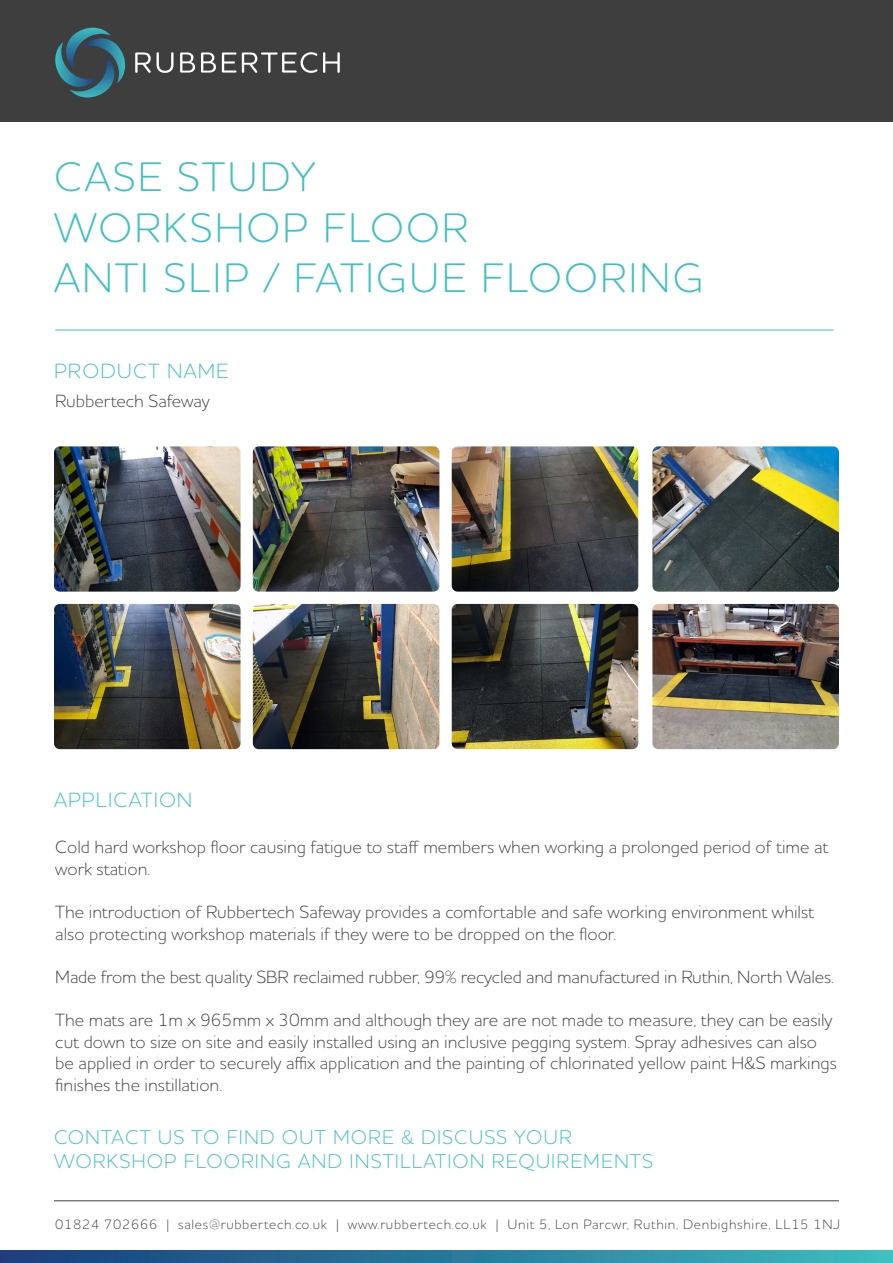
<style>
.page{position:relative;width:893px;height:1263px;background:#fff}
.page>*{position:absolute;margin:0;border:0;box-sizing:border-box;transform-origin:0 0}
.t1{font:300 42px "Houschka Rounded";letter-spacing:.05em;color:#42c0c1}
.t2{font:300 21px "Houschka Rounded";letter-spacing:.05em;color:#42c0c1}
.t3{font:300 20.25px "Houschka Rounded";letter-spacing:.05em;color:#42c0c1}
.t4{font:300 18px/21.6px "Houschka Rounded";color:#3e3e3f}
.t5{font:300 13.8px "Houschka Rounded";letter-spacing:.05em;color:#3e3e3f}
</style>
<div class="page">
<div style="left:0;top:0;width:893px;height:121px;background:#3e3e3f"></div>
<svg style="left:55px;top:28px;width:70px;height:69px"></svg>
<svg style="left:135px;top:52px;width:16px;height:21px"></svg>
<svg style="left:157px;top:52px;width:17px;height:21px"></svg>
<svg style="left:180px;top:52px;width:15px;height:21px"></svg>
<svg style="left:201px;top:52px;width:15px;height:21px"></svg>
<svg style="left:222px;top:52px;width:14px;height:21px"></svg>
<svg style="left:242px;top:52px;width:75px;height:21px"></svg>
<svg style="left:323px;top:52px;width:17px;height:21px"></svg>
<img style="left:54px;top:446px;width:187px;height:146px">
<img style="left:54px;top:604px;width:187px;height:145px">
<img style="left:452px;top:446px;width:186px;height:146px">
<img style="left:452px;top:604px;width:186px;height:145px">
<img style="left:652px;top:446px;width:187px;height:146px">
<img style="left:652px;top:604px;width:187px;height:145px">
<img style="left:253px;top:446px;width:186px;height:146px">
<img style="left:253px;top:604px;width:186px;height:145px">
<hr style="left:54px;top:1200px;width:785px;height:1px;background:#3e3e3f">
<svg style="left:0;top:1250px;width:893px;height:13px;background:#2b7a9c"></svg>
<hr style="left:55px;top:330px;width:778px;height:1px;background:#42c0c1">
<p class="t1" style="left:54px;top:149px;width:263px">CASE STUDY</p>
<p class="t1" style="left:54px;top:199px;width:416px">WORKSHOP FLOOR</p>
<p class="t1" style="left:54px;top:250px;width:651px">ANTI SLIP / FATIGUE FLOORING</p>
<p class="t2" style="left:54px;top:356px;width:176px">PRODUCT NAME</p>
<p class="t4" style="left:55px;top:390px;width:156px">Rubbertech Safeway</p>
<p class="t2" style="left:54px;top:786px;width:140px">APPLICATION</p>
<p class="t4" style="left:55px;top:836px;width:774px">Cold hard workshop floor causing fatigue to staff members when working a prolonged period of time at work station.</p>
<p class="t4" style="left:55px;top:900px;width:760px">The introduction of Rubbertech Safeway provides a comfortable and safe working environment whilst also protecting workshop materials if they were to be dropped on the floor.</p>
<p class="t4" style="left:55px;top:965px;width:780px">Made from the best quality SBR reclaimed rubber, 99% recycled and manufactured in Ruthin, North Wales.</p>
<p class="t4" style="left:55px;top:1008px;width:783px">The mats are 1m x 965mm x 30mm and although they are are not made to measure, they can be easily cut down to size on site and easily installed using an inclusive pegging system. Spray adhesives can also be applied in order to securely affix application and the painting of chlorinated yellow paint H&amp;S markings finishes the instillation.</p>
<p class="t3" style="left:54px;top:1123px;width:519px">CONTACT US TO FIND OUT MORE &amp; DISCUSS YOUR</p>
<p class="t3" style="left:54px;top:1148px;width:601px">WORKSHOP FLOORING AND INSTILLATION REQUIREMENTS</p>
<p class="t5" style="left:55px;top:1215px;width:786px">01824 702666 | sales@rubbertech.co.uk | www.rubbertech.co.uk | Unit 5, Lon Parcwr, Ruthin, Denbighshire, LL15 1NJ</p>
</div>
